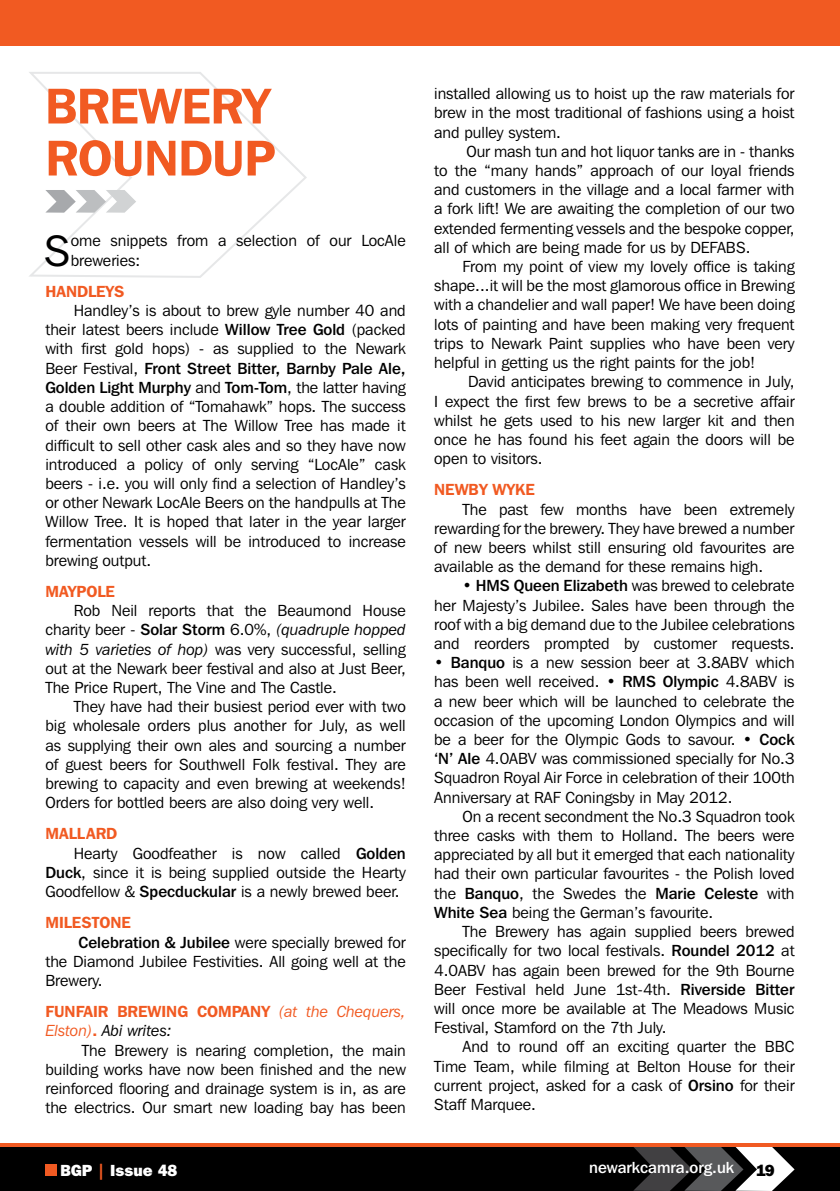
<style>
.page{position:relative;width:840px;height:1191px;background:#fff}
.page>*{position:absolute;margin:0;border:0;box-sizing:border-box;transform-origin:0 0}
.t1{font:600 50px/52px "Franklin Gothic IT Cby BT";letter-spacing:-.01em;color:#f15a22}
.t2{font:43.6px "Franklin Gothic IT Cby BT";color:#000}
.t3{font:16px/19.2px "Franklin Gothic IT Cby BT";color:#000;text-align:justify}
.t4{font:600 16px/19.2px "Franklin Gothic IT Cby BT";color:#f15a22}
.t5{font:500 16px "Franklin Gothic IT Cby BT";color:#fff}
.t6{font:800 16px "Franklin Gothic IT Cby BT";color:#fff}
.t7{font:800 16px "Franklin Gothic IT Cby BT";color:#000}
.s1{font-weight:500}
.s2{font-style:italic}
.s3{font-weight:400;font-style:italic}
.s4{font-weight:400;font-style:italic;color:#000}
.s5{color:#f15a22}
</style>
<div class="page">
<div style="left:0;top:1145px;width:839px;height:46px;background:#000"></div>
<div style="left:0;top:0;width:839px;height:45px;background:#f15a22"></div>
<svg style="left:633px;top:1146px;width:161px;height:45px"></svg>
<div style="left:45px;top:1164px;width:11px;height:11px;background:#f15a22"></div>
<hr style="left:0;top:1143px;width:839px;height:3px;background:#f15a22">
<svg style="left:29px;top:72px;width:278px;height:206px"></svg>
<svg style="left:45px;top:190px;width:91px;height:23px"></svg>
<h1 class="t1" style="left:45px;top:79px;width:231px">BREWERY<br>ROUNDUP</h1>
<h2 class="t2" style="left:44px;top:224px;width:28px">S</h2>
<p class="t3" style="left:71px;top:231px;width:336px">ome snippets from a selection of our LocAle breweries:</p>
<p class="t4" style="left:45px;top:281px;width:81px">HANDLEYS</p>
<p class="t3" style="left:45px;top:301px;width:362px;text-indent:28px">Handley’s is about to brew gyle number 40 and their latest beers include <span class="s1">Willow Tree Gold</span> (packed with first gold hops) - as supplied to the Newark Beer Festival, <span class="s1">Front Street Bitter, Barnby Pale Ale, Golden Light Murphy</span> and <span class="s1">Tom-Tom</span>, the latter having a double addition of “Tomahawk” hops. The success of their own beers at The Willow Tree has made it difficult to sell other cask ales and so they have now introduced a policy of only serving “LocAle” cask beers - i.e. you will only find a selection of Handley’s or other Newark LocAle Beers on the handpulls at The Willow Tree. It is hoped that later in the year larger fermentation vessels will be introduced to increase brewing output.</p>
<p class="t4" style="left:45px;top:581px;width:71px">MAYPOLE</p>
<p class="t3" style="left:45px;top:601px;width:362px;text-indent:28px">Rob Neil reports that the Beaumond House charity beer - <span class="s1">Solar Storm</span> 6.0%, <span class="s2">(quadruple hopped with 5 varieties of hop)</span> was very successful, selling out at the Newark beer festival and also at Just Beer, The Price Rupert, The Vine and The Castle.</p>
<p class="t3" style="left:45px;top:697px;width:362px;text-indent:28px">They have had their busiest period ever with two big wholesale orders plus another for July, as well as supplying their own ales and sourcing a number of guest beers for Southwell Folk festival. They are brewing to capacity and even brewing at weekends!<br>Orders for bottled beers are also doing very well.</p>
<p class="t4" style="left:45px;top:824px;width:73px">MALLARD</p>
<p class="t3" style="left:74px;top:843px;width:333px">Hearty Goodfeather is now called <span class="s1">Golden</span></p>
<p class="t3" style="left:45px;top:862px;width:361px"><span class="s1">Duck</span>, since it is being supplied outside the Hearty</p>
<p class="t3" style="left:45px;top:881px;width:355px">Goodfellow &amp; <span class="s1">Specduckular</span> is a newly brewed beer.</p>
<p class="t4" style="left:45px;top:912px;width:87px">MILESTONE</p>
<p class="t3" style="left:78px;top:932px;width:328px"><span class="s1">Celebration &amp; Jubilee</span> were specially brewed for</p>
<p class="t3" style="left:45px;top:951px;width:361px">the Diamond Jubilee Festivities. All going well at the</p>
<p class="t3" style="left:45px;top:970px;width:59px">Brewery.</p>
<p class="t4" style="left:45px;top:1001px;width:361px">FUNFAIR BREWING COMPANY <span class="s3">(at the Chequers,<br>Elston)</span>. <span class="s4">Abi writes:</span></p>
<p class="t3" style="left:45px;top:1040px;width:362px;text-indent:37px">The Brewery is nearing completion, the main building works have now been finished and the new reinforced flooring and drainage system is in, as are the electrics. Our smart new loading bay has been</p>
<p class="t3" style="left:434px;top:84px;width:361px">installed allowing us to hoist up the raw materials for brew in the most traditional of fashions using a hoist and pulley system.</p>
<p class="t3" style="left:434px;top:141px;width:362px;text-indent:32px">Our mash tun and hot liquor tanks are in - thanks to the “many hands” approach of our loyal friends and customers in the village and a local farmer with a fork lift! We are awaiting the completion of our two extended fermenting vessels and the bespoke copper, all of which are being made for us by DEFABS.</p>
<p class="t3" style="left:434px;top:257px;width:362px;text-indent:28px">From my point of view my lovely office is taking shape...it will be the most glamorous office in Brewing with a chandelier and wall paper! We have been doing lots of painting and have been making very frequent trips to Newark Paint supplies who have been very helpful in getting us the right paints for the job!</p>
<p class="t3" style="left:434px;top:372px;width:362px;text-indent:34px">David anticipates brewing to commence in July, I expect the first few brews to be a secretive affair whilst he gets used to his new larger kit and then once he has found his feet again the doors will be open to visitors.</p>
<p class="t4" style="left:434px;top:480px;width:102px">NEWBY WYKE</p>
<p class="t3" style="left:434px;top:499px;width:362px;text-indent:28px">The past few months have been extremely rewarding for the brewery. They have brewed a number of new beers whilst still ensuring old favourites are available as the demand for these remains high.</p>
<p class="t3" style="left:434px;top:576px;width:362px;text-indent:28px"><span class="s1">• HMS Queen Elizabeth</span> was brewed to celebrate her Majesty’s Jubilee. Sales have been through the roof with a big demand due to the Jubilee celebrations and reorders prompted by customer requests.</p>
<p class="t3" style="left:434px;top:653px;width:362px">• <span class="s1">Banquo</span> is a new session beer at 3.8ABV which has been well received. • <span class="s1">RMS Olympic</span> 4.8ABV is a new beer which will be launched to celebrate the occasion of the upcoming London Olympics and will be a beer for the Olympic Gods to savour. • <span class="s1">Cock ‘N’ Ale</span> 4.0ABV was commissioned specially for No.3<br>Squadron Royal Air Force in celebration of their 100th Anniversary at RAF Coningsby in May 2012.</p>
<p class="t3" style="left:434px;top:806px;width:362px;text-indent:28px">On a recent secondment the No.3 Squadron took three casks with them to Holland. The beers were appreciated by all but it emerged that each nationality had their own particular favourites - the Polish loved the <span class="s1">Banquo</span>, the Swedes the <span class="s1">Marie Celeste</span> with <span class="s1">White Sea</span> being the German’s favourite.</p>
<p class="t3" style="left:434px;top:921px;width:362px;text-indent:28px">The Brewery has again supplied beers brewed specifically for two local festivals. <span class="s1">Roundel 2012</span> at 4.0ABV has again been brewed for the 9th Bourne Beer Festival held June 1st-4th. <span class="s1">Riverside Bitter </span>will once more be available at The Meadows Music Festival, Stamford on the 7th July.</p>
<p class="t3" style="left:434px;top:1037px;width:362px;text-indent:28px">And to round off an exciting quarter the BBC Time Team, while filming at Belton House for their current project, asked for a cask of <span class="s1">Orsino</span> for their Staff Marquee.</p>
<p class="t6" style="left:60px;top:1159px;width:118px">BGP <span class="s5">|</span> Issue 48</p>
<p class="t5" style="left:589px;top:1157px;width:146px">newarkcamra.org.uk</p>
<p class="t7" style="left:755px;top:1159px;width:20px">19</p>
</div>
